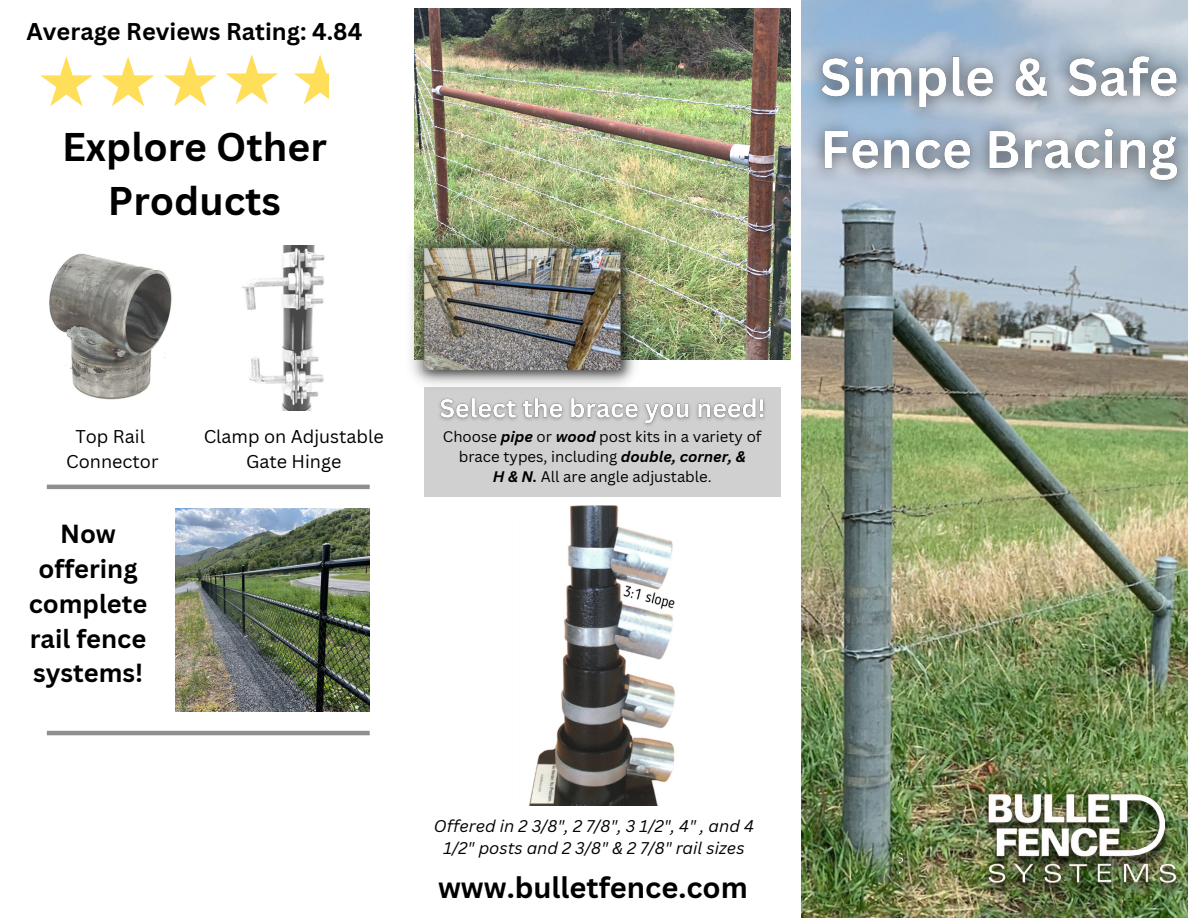
<style>
.page{position:relative;width:1188px;height:918px;background:#fff}
.page>*{position:absolute;margin:0;border:0;box-sizing:border-box;transform-origin:0 0}
.t1{font:700 39px/54px "Canva Sans";color:#000;text-align:center}
.t2{font:700 29.1px "Canva Sans";color:#000}
.t3{font:700 25.5px/34.8px "Canva Sans";color:#000;text-align:center}
.t4{font:700 23.55px "Canva Sans";color:#000}
.t5{font:18px/24.8px "Canva Sans";color:#000;text-align:center}
.t6{font:italic 16.5px/22.5px "Canva Sans";color:#000;text-align:center}
.t7{font:15px/20.2px "Canva Sans";color:#000;text-align:center}
.s1{font-weight:700;font-style:italic}
</style>
<div class="page">
<img style="left:801px;top:0;width:387px;height:918px">
<img style="left:893px;top:790px;width:295px;height:114px">
<img style="left:801px;top:19px;width:387px;height:189px">
<svg style="left:102px;top:56px;width:52px;height:50px"></svg>
<svg style="left:164px;top:56px;width:53px;height:50px"></svg>
<svg style="left:226px;top:54px;width:52px;height:50px"></svg>
<svg style="left:40px;top:56px;width:53px;height:50px"></svg>
<svg style="left:294px;top:54px;width:35px;height:50px"></svg>
<img style="left:241px;top:246px;width:84px;height:165px">
<img style="left:49px;top:253px;width:123px;height:147px">
<img style="left:176px;top:508px;width:193px;height:204px">
<hr style="left:47px;top:485px;width:323px;height:4px;background:#8f8f8f">
<hr style="left:47px;top:731px;width:323px;height:4px;background:#8f8f8f">
<div style="left:424px;top:387px;width:357px;height:110px;background:#d0d0d0"></div>
<img style="left:529px;top:505px;width:146px;height:300px">
<img style="left:415px;top:8px;width:375px;height:351px">
<img style="left:411px;top:224px;width:232px;height:161px">
<img style="left:432px;top:384px;width:333px;height:42px">
<p class="t4" style="left:27px;top:15px;width:337px">Average Reviews Rating: 4.84</p>
<p class="t1" style="left:62px;top:118px;width:266px">Explore Other<br>Products</p>
<p class="t5" style="left:75px;top:424px;width:71px">Top Rail</p>
<p class="t5" style="left:66px;top:449px;width:94px">Connector</p>
<p class="t3" style="left:29px;top:516px;width:120px">Now offering complete rail fence systems!</p>
<p class="t5" style="left:204px;top:424px;width:182px">Clamp on Adjustable<br>Gate Hinge</p>
<p class="t7" style="left:443px;top:426px;width:320px">Choose <span class="s1">pipe</span> or <span class="s1">wood</span> post kits in a variety of brace types, including <span class="s1">double, corner, &amp;</span></p>
<p class="t7" style="left:493px;top:467px;width:220px"><span class="s1">H &amp; N.</span> All are angle adjustable.</p>
<p class="t6" style="left:434px;top:814px;width:322px">Offered in 2 3/8", 2 7/8", 3 1/2", 4" , and 4<br>1/2" posts and 2 3/8" &amp; 2 7/8" rail sizes</p>
<p class="t2" style="left:438px;top:867px;width:311px">www.bulletfence.com</p>
</div>
